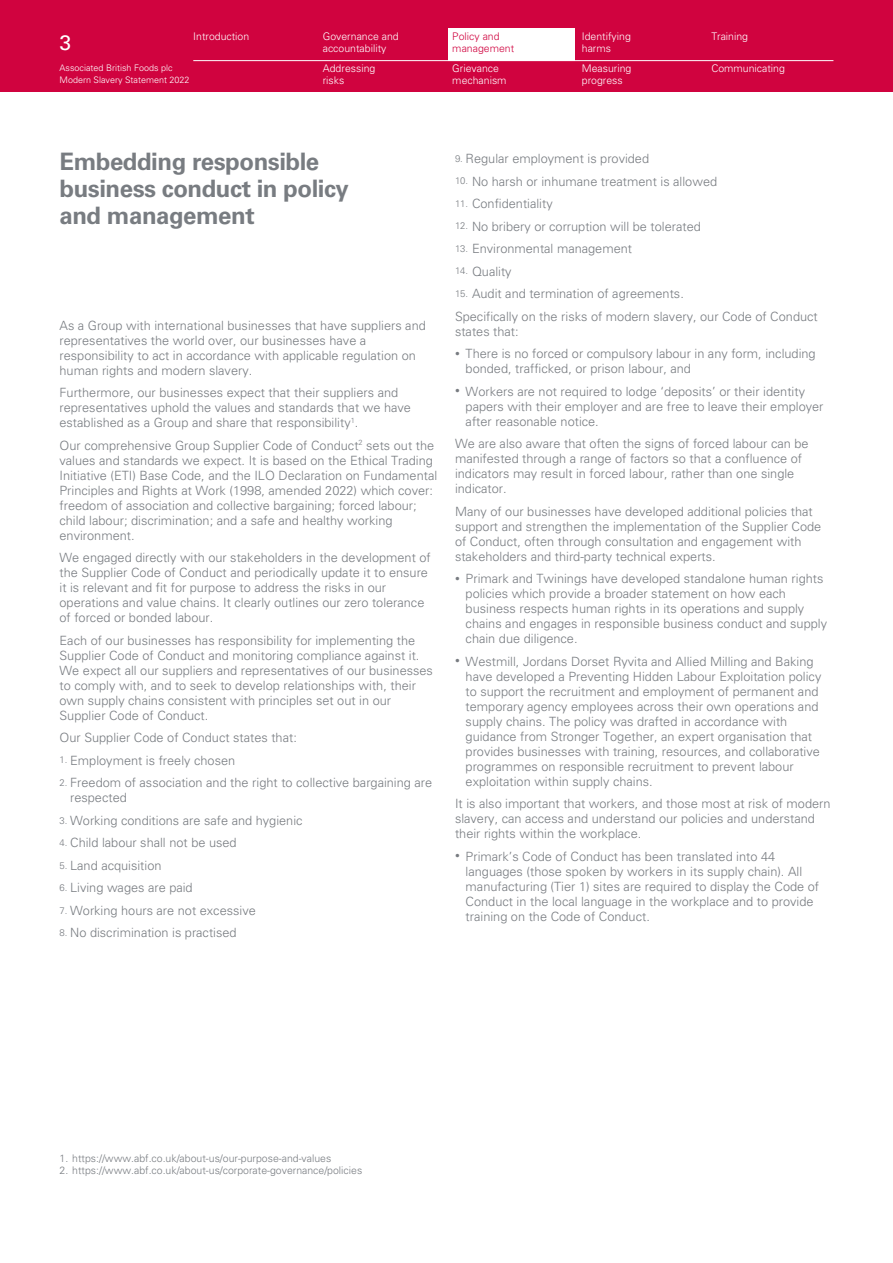
<style>
.page{position:relative;width:893px;height:1263px;background:#fff}
.page>*{position:absolute;margin:0;border:0;box-sizing:border-box;transform-origin:0 0}
.t1{font:700 24px/27px "Univers LT Std";letter-spacing:-.02em;color:#787c81}
.t2{font:21px "Univers LT Std";color:#fff}
.t3{font:300 12.75px/15px "Univers LT Std";color:#787c81}
.t4{font:300 10.5px/12px "Univers LT Std";color:#fff}
.t5{font:300 10.5px "Univers LT Std";color:#787c81}
.t6{font:300 10.5px/12px "Univers LT Std";color:#d0033f}
.t7{font:300 9px/12px "Univers LT Std";color:#fff}
.s1{font-size:9.6px}
</style>
<div class="page">
<div style="left:0;top:0;width:893px;height:91px;background:#d0033f"></div>
<div style="left:448px;top:28px;width:126px;height:32px;background:#fff"></div>
<hr style="left:193px;top:60px;width:640px;height:1px;background:#fff">
<p class="t4" style="left:323px;top:30px;width:77px">Governance and accountability</p>
<p class="t4" style="left:193px;top:30px;width:58px">Introduction</p>
<p class="t6" style="left:452px;top:30px;width:63px">Policy and management</p>
<h2 class="t2" style="left:60px;top:30px;width:13px">3</h2>
<p class="t7" style="left:60px;top:62px;width:132px">Associated British Foods plc<br>Modern Slavery Statement 2022</p>
<p class="t4" style="left:452px;top:63px;width:56px">Grievance mechanism</p>
<p class="t4" style="left:323px;top:63px;width:54px">Addressing risks</p>
<p class="t4" style="left:582px;top:30px;width:51px">Identifying harms</p>
<p class="t4" style="left:582px;top:63px;width:51px">Measuring progress</p>
<p class="t4" style="left:711px;top:30px;width:38px">Training</p>
<p class="t4" style="left:711px;top:63px;width:75px">Communicating</p>
<h1 class="t1" style="left:60px;top:149px;width:291px">Embedding responsible business conduct in policy and management</h1>
<p class="t3" style="left:60px;top:318px;width:368px">As a Group with international businesses that have suppliers and representatives the world over, our businesses have a responsibility to act in accordance with applicable regulation on human rights and modern slavery.</p>
<p class="t3" style="left:60px;top:385px;width:353px">Furthermore, our businesses expect that their suppliers and representatives uphold the values and standards that we have established as a Group and share that responsibility<sup>1</sup>.</p>
<p class="t3" style="left:60px;top:438px;width:379px">Our comprehensive Group Supplier Code of Conduct<sup>2</sup> sets out the values and standards we expect. It is based on the Ethical Trading Initiative (ETI) Base Code, and the ILO Declaration on Fundamental Principles and Rights at Work (1998, amended 2022) which cover: freedom of association and collective bargaining; forced labour; child labour; discrimination; and a safe and healthy working environment.</p>
<p class="t3" style="left:60px;top:550px;width:373px">We engaged directly with our stakeholders in the development of the Supplier Code of Conduct and periodically update it to ensure it is relevant and fit for purpose to address the risks in our operations and value chains. It clearly outlines our zero tolerance of forced or bonded labour.</p>
<p class="t3" style="left:60px;top:632px;width:375px">Each of our businesses has responsibility for implementing the Supplier Code of Conduct and monitoring compliance against it.<br>We expect all our suppliers and representatives of our businesses to comply with, and to seek to develop relationships with, their own supply chains consistent with principles set out in our Supplier Code of Conduct.</p>
<p class="t3" style="left:60px;top:730px;width:239px">Our Supplier Code of Conduct states that:</p>
<p class="t3" style="left:60px;top:753px;width:177px"><span class="s1">1.</span> Employment is freely chosen</p>
<p class="t3" style="left:70px;top:775px;width:364px;text-indent:-11px"><span class="s1">2.</span> Freedom of association and the right to collective bargaining are respected</p>
<p class="t3" style="left:60px;top:813px;width:245px"><span class="s1">3.</span> Working conditions are safe and hygienic</p>
<p class="t3" style="left:60px;top:835px;width:179px"><span class="s1">4.</span> Child labour shall not be used</p>
<p class="t3" style="left:60px;top:858px;width:104px"><span class="s1">5.</span> Land acquisition</p>
<p class="t3" style="left:60px;top:880px;width:135px"><span class="s1">6.</span> Living wages are paid</p>
<p class="t3" style="left:60px;top:903px;width:198px"><span class="s1">7.</span> Working hours are not excessive</p>
<p class="t3" style="left:60px;top:925px;width:179px"><span class="s1">8.</span> No discrimination is practised</p>
<p class="t3" style="left:455px;top:151px;width:196px"><span class="s1">9.</span> Regular employment is provided</p>
<p class="t3" style="left:455px;top:173px;width:264px"><span class="s1">10.</span> No harsh or inhumane treatment is allowed</p>
<p class="t3" style="left:455px;top:196px;width:99px"><span class="s1">11.</span> Confidentiality</p>
<p class="t3" style="left:455px;top:218px;width:247px"><span class="s1">12.</span> No bribery or corruption will be tolerated</p>
<p class="t3" style="left:455px;top:241px;width:179px"><span class="s1">13.</span> Environmental management</p>
<p class="t3" style="left:455px;top:263px;width:58px"><span class="s1">14.</span> Quality</p>
<p class="t3" style="left:455px;top:282px;width:364px;line-height:22.5px"><span class="s1">15.</span> Audit and termination of agreements.<br>Specifically on the risks of modern slavery, our Code of Conduct</p>
<p class="t3" style="left:455px;top:323px;width:65px">states that:</p>
<p class="t3" style="left:466px;top:346px;width:352px;text-indent:-11px"><span class="s1">•</span> There is no forced or compulsory labour in any form, including bonded, trafficked, or prison labour, and</p>
<p class="t3" style="left:466px;top:383px;width:359px;text-indent:-11px"><span class="s1">•</span> Workers are not required to lodge ‘deposits’ or their identity papers with their employer and are free to leave their employer after reasonable notice.</p>
<p class="t3" style="left:455px;top:436px;width:355px">We are also aware that often the signs of forced labour can be manifested through a range of factors so that a confluence of indicators may result in forced labour, rather than one single indicator.</p>
<p class="t3" style="left:455px;top:503px;width:368px">Many of our businesses have developed additional policies that support and strengthen the implementation of the Supplier Code of Conduct, often through consultation and engagement with stakeholders and third-party technical experts.</p>
<p class="t3" style="left:466px;top:571px;width:363px;text-indent:-11px"><span class="s1">•</span> Primark and Twinings have developed standalone human rights policies which provide a broader statement on how each business respects human rights in its operations and supply chains and engages in responsible business conduct and supply chain due diligence.</p>
<p class="t3" style="left:466px;top:653px;width:357px;text-indent:-11px"><span class="s1">•</span> Westmill, Jordans Dorset Ryvita and Allied Milling and Baking have developed a Preventing Hidden Labour Exploitation policy to support the recruitment and employment of permanent and temporary agency employees across their own operations and supply chains. The policy was drafted in accordance with guidance from Stronger Together, an expert organisation that provides businesses with training, resources, and collaborative programmes on responsible recruitment to prevent labour exploitation within supply chains.</p>
<p class="t3" style="left:455px;top:796px;width:377px">It is also important that workers, and those most at risk of modern slavery, can access and understand our policies and understand their rights within the workplace.</p>
<p class="t3" style="left:466px;top:848px;width:355px;text-indent:-11px"><span class="s1">•</span> Primark’s Code of Conduct has been translated into 44 languages (those spoken by workers in its supply chain). All manufacturing (Tier 1) sites are required to display the Code of Conduct in the local language in the workplace and to provide training on the Code of Conduct.</p>
<p class="t5" style="left:60px;top:1151px;width:273px">1. https://www.abf.co.uk/about-us/our-purpose-and-values</p>
<p class="t5" style="left:60px;top:1163px;width:304px">2. https://www.abf.co.uk/about-us/corporate-governance/policies</p>
</div>
